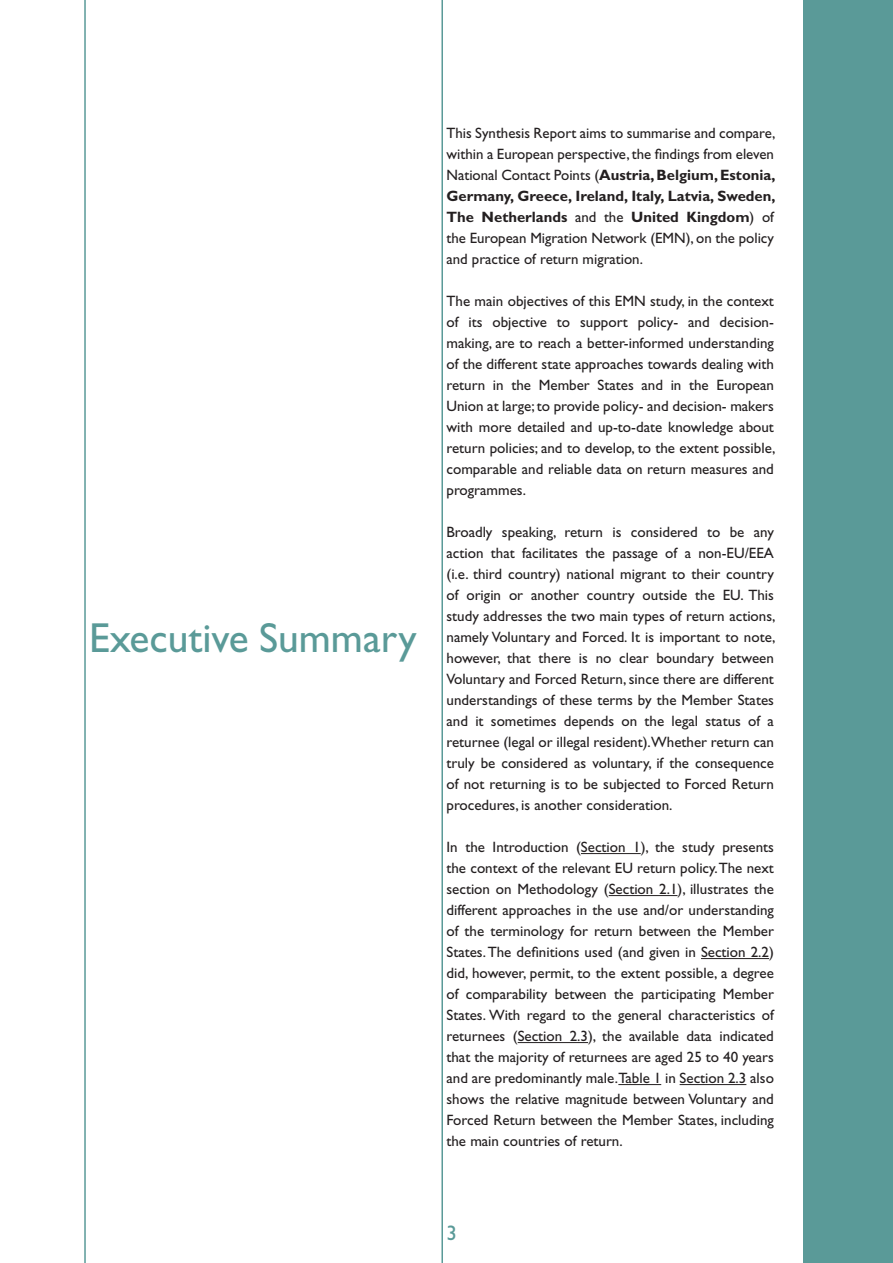
<style>
.page{position:relative;width:893px;height:1263px;background:#fff}
.page>*{position:absolute;margin:0;border:0;box-sizing:border-box;transform-origin:0 0}
.t1{font:42px "Gill Sans";color:#5a9a98}
.t2{font:21px "Gill Sans";color:#5a9a98}
.t3{font:15px/21px "Gill Sans";color:#231f20;text-align:justify}
.s1{font-weight:700}
</style>
<div class="page">
<div style="left:804px;top:0;width:89px;height:1263px;background:#5a9a98"></div>
<hr style="left:84px;top:0;width:2px;height:1263px;background:#5a9a98">
<hr style="left:441px;top:0;width:2px;height:1263px;background:#5a9a98">
<hr style="left:581px;top:853px;width:60px;height:1px;background:#231f20">
<hr style="left:609px;top:895px;width:68px;height:1px;background:#231f20">
<hr style="left:701px;top:958px;width:68px;height:1px;background:#231f20">
<hr style="left:518px;top:1042px;width:70px;height:1px;background:#231f20">
<hr style="left:618px;top:1084px;width:43px;height:1px;background:#231f20">
<hr style="left:680px;top:1084px;width:66px;height:1px;background:#231f20">
<h1 class="t1" style="left:89px;top:623px;width:329px">Executive Summary</h1>
<p class="t3" style="left:446px;top:124px;width:330px">This Synthesis Report aims to summarise and compare, within a European perspective, the findings from eleven National Contact Points (<span class="s1">Austria, Belgium, Estonia, Germany, Greece, Ireland, Italy, Latvia, Sweden, The Netherlands</span> and the <span class="s1">United Kingdom</span>) of the European Migration Network (EMN), on the policy and practice of return migration.</p>
<p class="t3" style="left:446px;top:292px;width:330px">The main objectives of this EMN study, in the context of its objective to support policy- and decision&shy;making, are to reach a better-informed understanding of the different state approaches towards dealing with return in the Member States and in the European Union at large; to provide policy- and decision- makers with more detailed and up-to-date knowledge about return policies; and to develop, to the extent possible, comparable and reliable data on return measures and programmes.</p>
<p class="t3" style="left:446px;top:523px;width:330px">Broadly speaking, return is considered to be any action that facilitates the passage of a non-EU/EEA (i.e. third country) national migrant to their country of origin or another country outside the EU. This study addresses the two main types of return actions, namely Voluntary and Forced. It is important to note, however, that there is no clear boundary between Voluntary and Forced Return, since there are different understandings of these terms by the Member States and it sometimes depends on the legal status of a returnee (legal or illegal resident).Whether return can truly be considered as voluntary, if the consequence of not returning is to be subjected to Forced Return procedures, is another consideration.</p>
<p class="t3" style="left:446px;top:838px;width:329px">In the Introduction (Section 1), the study presents the context of the relevant EU return policy.The next section on Methodology (Section 2.1), illustrates the different approaches in the use and/or understanding of the terminology for return between the Member States. The definitions used (and given in Section 2.2) did, however, permit, to the extent possible, a degree of comparability between the participating Member States. With regard to the general characteristics of returnees (Section 2.3), the available data indicated that the majority of returnees are aged 25 to 40 years and are predominantly male.Table 1 in Section 2.3 also shows the relative magnitude between Voluntary and Forced Return between the Member States, including the main countries of return.</p>
<h2 class="t2" style="left:446px;top:1226px;width:12px">3</h2>
</div>
